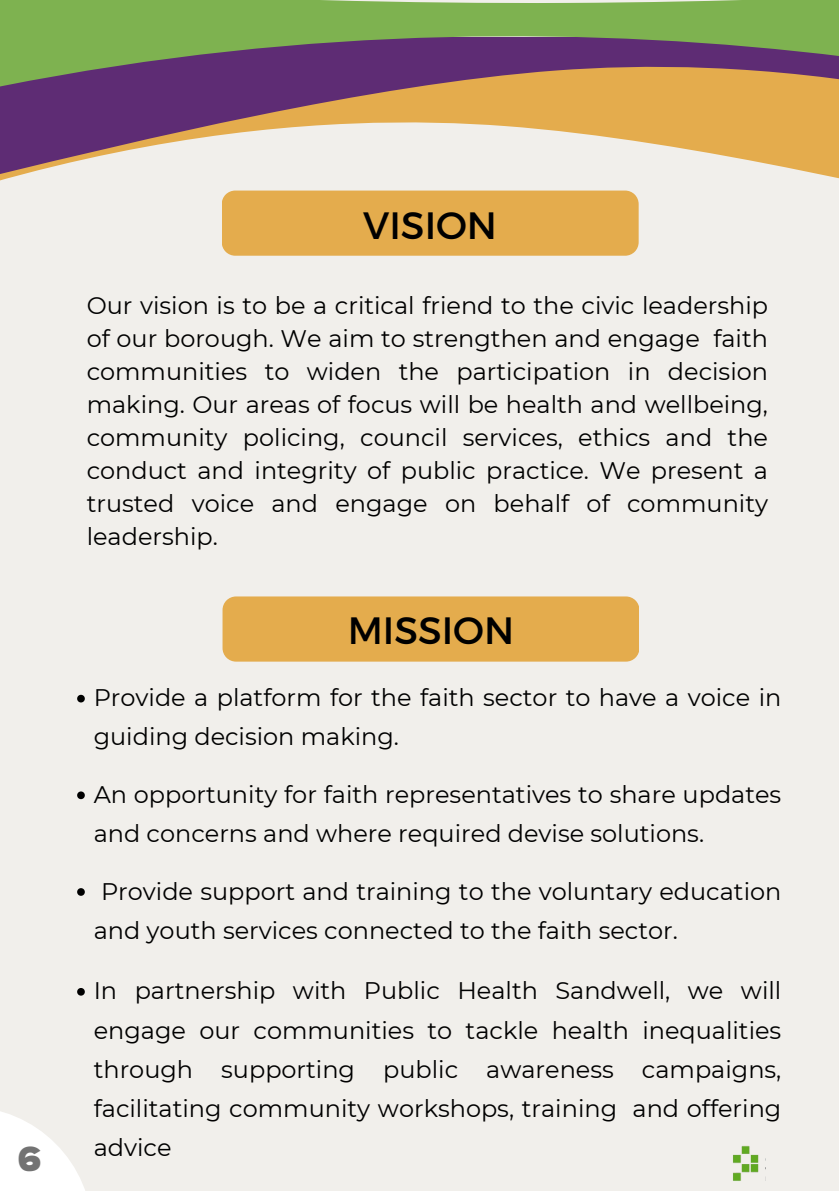
<style>
.page{position:relative;width:839px;height:1191px;background:#fff}
.page>*{position:absolute;margin:0;border:0;box-sizing:border-box;transform-origin:0 0}
.t1{font:38px "Montserrat";color:#000}
.t2{font:900 33.8px "Bernoru";color:#737373}
.t3{font:24px/39.2px "Montserrat";color:#000}
</style>
<div class="page">
<div style="left:0;top:0;width:838px;height:1191px;background:#f1efeb"></div>
<img style="left:733px;top:1145px;width:26px;height:36px">
<svg style="left:77px;top:695px;width:8px;height:7px"></svg>
<svg style="left:77px;top:791px;width:8px;height:8px"></svg>
<svg style="left:77px;top:888px;width:8px;height:8px"></svg>
<svg style="left:77px;top:988px;width:8px;height:8px"></svg>
<svg style="left:0;top:1111px;width:85px;height:80px;fill:#fff"></svg>
<svg style="left:0;top:0;width:838px;height:203px"></svg>
<div style="left:222px;top:191px;width:416px;height:65px;background:#e4ac4d"></div>
<div style="left:222px;top:596px;width:417px;height:66px;background:#e4ac4d"></div>
<p class="t2" style="left:17px;top:1139px;width:26px">6</p>
<p class="t1" style="left:363px;top:200px;width:135px">VISION</p>
<p class="t3" style="left:87px;top:289px;width:682px;line-height:33px;text-align:justify">Our vision is to be a critical friend to the civic leadership of our borough. We aim to strengthen and engage faith communities to widen the participation in decision making. Our areas of focus will be health and wellbeing, community policing, council services, ethics and the conduct and integrity of public practice. We present a trusted voice and engage on behalf of community leadership.</p>
<p class="t1" style="left:348px;top:606px;width:168px">MISSION</p>
<h1 class="t3" style="left:94px;top:678px;width:689px">Provide a platform for the faith sector to have a voice in guiding decision making.</h1>
<p class="t3" style="left:94px;top:775px;width:689px">An opportunity for faith representatives to share updates and concerns and where required devise solutions.</p>
<h1 class="t3" style="left:94px;top:871px;width:689px;text-indent:7px">Provide support and training to the voluntary education and youth services connected to the faith sector.</h1>
<p class="t3" style="left:94px;top:971px;width:689px;text-align:justify">In partnership with Public Health Sandwell, we will engage our communities to tackle health inequalities through supporting public awareness campaigns, facilitating community workshops, training and offering advice</p>
</div>
